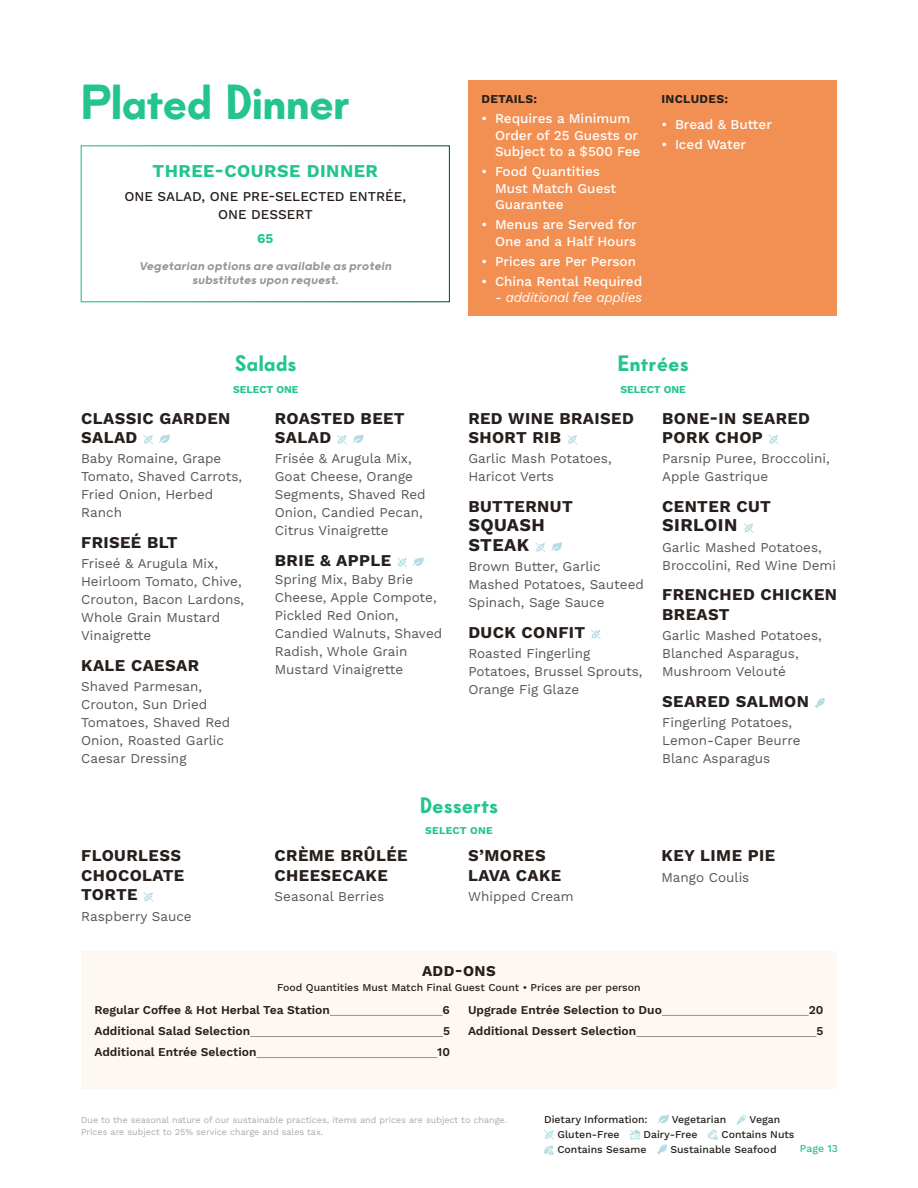
<style>
.page{position:relative;width:918px;height:1188px;background:#fff}
.page>*{position:absolute;margin:0;border:0;box-sizing:border-box;transform-origin:0 0}
.t1{font:49.5px "Poster Boy";color:#23c490}
.Category_Name{font:22.5px "Poster Boy";letter-spacing:.025em;color:#23c490}
.Menu_Item{font:700 18px "Work Sans";letter-spacing:.025em;color:#23c490}
.Menu_Item-2{font:700 18px/19.5px "Work Sans";letter-spacing:.025em;color:#261f1c}
.Menu_Item-3{font:700 16.5px/19.5px "Work Sans";letter-spacing:.025em;color:#261f1c}
.Add-ons{font:700 15px "Work Sans";letter-spacing:.025em;color:#261f1c}
.Menu_Item_Description{font:13.5px/18px "Work Sans";color:#53575a}
.t2{font:500 13.5px/16.5px "Work Sans";color:#fff}
.Menu_Item-4{font:13.5px/18px "Work Sans";color:#53575a}
.Served_With{font:italic 500 13.5px/13.5px "Grold";color:#979392;text-align:center}
.Text_-_Small{font:500 13.5px/18px "Work Sans";color:#261f1c;text-align:center}
.t3{font:italic 13.5px "Work Sans";letter-spacing:-.02em;color:#fff}
.Text_-_Small-2{font:700 13.5px "Work Sans";color:#23c490}
.Text_Small{font:600 12px "Work Sans";color:#261f1c}
.Details_Includes{font:700 12px "Work Sans";letter-spacing:.025em;color:#261f1c}
.Subtext{font:500 10.5px "Work Sans";color:#261f1c}
.Menu_Item_Description-2{font:10.5px "Work Sans";color:#23c490}
.Category_Name-2{font:700 10.5px "Work Sans";letter-spacing:.025em;color:#23c490}
.t4{font:500 10.5px "Work Sans";color:#23c490}
.t5{font:9px/12px "Work Sans";color:#a9abac}
.s1{font-family:"Grold";font-weight:500;font-size:21.75px}
</style>
<div class="page">
<svg style="left:658px;top:1114px;width:11px;height:9px"></svg>
<svg style="left:736px;top:1115px;width:11px;height:10px"></svg>
<svg style="left:630px;top:1130px;width:10px;height:10px"></svg>
<svg style="left:708px;top:1130px;width:10px;height:10px"></svg>
<svg style="left:544px;top:1130px;width:10px;height:25px"></svg>
<svg style="left:657px;top:1144px;width:10px;height:11px"></svg>
<div style="left:468px;top:81px;width:369px;height:235px;background:#f29054"></div>
<div style="left:81px;top:145px;width:369px;height:157px;border:1px solid #fff"></div>
<svg style="left:143px;top:435px;width:10px;height:10px"></svg>
<svg style="left:159px;top:434px;width:11px;height:9px"></svg>
<svg style="left:337px;top:435px;width:10px;height:10px"></svg>
<svg style="left:353px;top:434px;width:11px;height:9px"></svg>
<svg style="left:397px;top:558px;width:10px;height:9px"></svg>
<svg style="left:413px;top:557px;width:11px;height:9px"></svg>
<svg style="left:144px;top:892px;width:9px;height:10px"></svg>
<svg style="left:567px;top:435px;width:10px;height:10px"></svg>
<svg style="left:536px;top:543px;width:9px;height:9px"></svg>
<svg style="left:551px;top:542px;width:11px;height:9px"></svg>
<svg style="left:591px;top:629px;width:10px;height:10px"></svg>
<svg style="left:769px;top:435px;width:10px;height:10px"></svg>
<svg style="left:744px;top:523px;width:10px;height:10px"></svg>
<svg style="left:815px;top:698px;width:10px;height:10px"></svg>
<div style="left:81px;top:951px;width:756px;height:137px;background:#fdf9f2"></div>
<hr style="left:330px;top:1015px;width:113px;height:1px;background:#979392">
<hr style="left:250px;top:1036px;width:193px;height:1px;background:#979392">
<hr style="left:256px;top:1057px;width:181px;height:1px;background:#979392">
<hr style="left:662px;top:1015px;width:147px;height:1px;background:#979392">
<hr style="left:636px;top:1036px;width:181px;height:1px;background:#979392">
<h1 class="t1" style="left:81px;top:80px;width:270px">Plated Dinner</h1>
<p class="Menu_Item" style="left:153px;top:161px;width:227px">THREE-COURSE DINNER</p>
<p class="Text_-_Small" style="left:124px;top:188px;width:283px">ONE SALAD, ONE PRE-SELECTED ENTRÉE,<br>ONE DESSERT</p>
<p class="Text_-_Small-2" style="left:257px;top:231px;width:18px">65</p>
<p class="Served_With" style="left:139px;top:259px;width:254px">Vegetarian options are available as protein substitutes upon request.</p>
<p class="Category_Name" style="left:235px;top:353px;width:63px">Salads</p>
<p class="Menu_Item_Description-2" style="left:233px;top:381px;width:67px">SELECT ONE</p>
<p class="Menu_Item-3" style="left:81px;top:409px;width:151px">CLASSIC GARDEN<br>SALAD</p>
<p class="Menu_Item_Description" style="left:81px;top:449px;width:163px">Baby Romaine, Grape<br>Tomato, Shaved Carrots,<br>Fried Onion, Herbed<br>Ranch</p>
<p class="Menu_Item-3" style="left:81px;top:533px;width:98px">FRISEÉ BLT</p>
<p class="Menu_Item_Description" style="left:81px;top:554px;width:164px">Friseé &amp; Arugula Mix,<br>Heirloom Tomato, Chive,<br>Crouton, Bacon Lardons,<br>Whole Grain Mustard<br>Vinaigrette</p>
<p class="Menu_Item-3" style="left:81px;top:656px;width:119px">KALE CAESAR</p>
<p class="Menu_Item_Description" style="left:81px;top:677px;width:151px">Shaved Parmesan,<br>Crouton, Sun Dried<br>Tomatoes, Shaved Red<br>Onion, Roasted Garlic<br>Caesar Dressing</p>
<p class="Menu_Item-3" style="left:275px;top:409px;width:131px">ROASTED BEET<br>SALAD</p>
<p class="Menu_Item_Description" style="left:275px;top:449px;width:152px">Frisée &amp; Arugula Mix,<br>Goat Cheese, Orange<br>Segments, Shaved Red<br>Onion, Candied Pecan,<br>Citrus Vinaigrette</p>
<p class="Menu_Item-3" style="left:275px;top:551px;width:118px">BRIE &amp; APPLE</p>
<p class="Menu_Item-4" style="left:275px;top:570px;width:169px">Spring Mix, Baby Brie<br>Cheese, Apple Compote,<br>Pickled Red Onion,<br>Candied Walnuts, Shaved<br>Radish, Whole Grain<br>Mustard Vinaigrette</p>
<p class="Details_Includes" style="left:482px;top:92px;width:57px">DETAILS:</p>
<p class="t2" style="left:495px;top:111px;width:147px;text-indent:-14px">• Requires a Minimum<br>Order of 25 Guests or<br>Subject to a $500 Fee</p>
<p class="t2" style="left:495px;top:164px;width:123px;text-indent:-14px">• Food Quantities<br>Must Match Guest<br>Guarantee</p>
<p class="t2" style="left:482px;top:217px;width:157px;text-align:right">• Menus are Served for<br>One and a Half Hours</p>
<p class="t2" style="left:482px;top:253px;width:156px">• Prices are Per Person</p>
<p class="t2" style="left:482px;top:274px;width:162px">• China Rental Required</p>
<p class="t3" style="left:495px;top:287px;width:149px">- additional fee applies</p>
<p class="Details_Includes" style="left:662px;top:92px;width:68px">INCLUDES:</p>
<p class="t2" style="left:662px;top:117px;width:112px">• Bread &amp; Butter</p>
<p class="t2" style="left:662px;top:137px;width:86px">• Iced Water</p>
<p class="Category_Name" style="left:618px;top:353px;width:72px">Entr<span class="s1">é</span>es</p>
<p class="Menu_Item_Description-2" style="left:621px;top:381px;width:67px">SELECT ONE</p>
<p class="Menu_Item-3" style="left:468px;top:409px;width:167px">RED WINE BRAISED<br>SHORT RIB</p>
<p class="Menu_Item_Description" style="left:468px;top:449px;width:145px">Garlic Mash Potatoes,<br>Haricot Verts</p>
<p class="Menu_Item-3" style="left:468px;top:497px;width:106px">BUTTERNUT</p>
<p class="Menu_Item-2" style="left:468px;top:516px;width:78px">SQUASH<br>STEAK</p>
<p class="Menu_Item_Description" style="left:468px;top:557px;width:177px">Brown Butter, Garlic<br>Mashed Potatoes, Sauteed<br>Spinach, Sage Sauce</p>
<p class="Menu_Item-3" style="left:468px;top:623px;width:118px">DUCK CONFIT</p>
<p class="Menu_Item_Description" style="left:468px;top:644px;width:176px">Roasted Fingerling<br>Potatoes, Brussel Sprouts,<br>Orange Fig Glaze</p>
<p class="Menu_Item-3" style="left:662px;top:409px;width:149px">BONE-IN SEARED<br>PORK CHOP</p>
<p class="Menu_Item_Description" style="left:662px;top:449px;width:169px">Parsnip Puree, Broccolini,<br>Apple Gastrique</p>
<p class="Menu_Item-3" style="left:662px;top:497px;width:110px">CENTER CUT</p>
<p class="Menu_Item-2" style="left:662px;top:516px;width:77px">SIRLOIN</p>
<p class="Menu_Item_Description" style="left:662px;top:537px;width:175px">Garlic Mashed Potatoes,<br>Broccolini, Red Wine Demi</p>
<p class="Menu_Item-3" style="left:662px;top:586px;width:176px">FRENCHED CHICKEN<br>BREAST</p>
<p class="Menu_Item_Description" style="left:662px;top:626px;width:161px">Garlic Mashed Potatoes,<br>Blanched Asparagus,<br>Mushroom Velouté</p>
<p class="Menu_Item-3" style="left:662px;top:692px;width:148px">SEARED SALMON</p>
<p class="Menu_Item_Description" style="left:662px;top:713px;width:140px">Fingerling Potatoes,<br>Lemon-Caper Beurre<br>Blanc Asparagus</p>
<p class="Menu_Item-3" style="left:81px;top:847px;width:105px">FLOURLESS<br>CHOCOLATE<br>TORTE</p>
<p class="Menu_Item_Description" style="left:81px;top:906px;width:112px">Raspberry Sauce</p>
<p class="Menu_Item-3" style="left:275px;top:847px;width:135px">CRÈME BRÛLÉE<br>CHEESECAKE</p>
<p class="Menu_Item_Description" style="left:275px;top:887px;width:111px">Seasonal Berries</p>
<p class="Category_Name" style="left:420px;top:795px;width:79px">Desserts</p>
<p class="Category_Name-2" style="left:425px;top:825px;width:69px">SELECT ONE</p>
<p class="Menu_Item-3" style="left:468px;top:847px;width:95px">S’MORES<br>LAVA CAKE</p>
<p class="Menu_Item_Description" style="left:468px;top:887px;width:107px">Whipped Cream</p>
<p class="Menu_Item-3" style="left:662px;top:847px;width:115px">KEY LIME PIE</p>
<p class="Menu_Item_Description" style="left:662px;top:867px;width:89px">Mango Coulis</p>
<p class="Add-ons" style="left:422px;top:962px;width:75px">ADD-ONS</p>
<p class="Subtext" style="left:277px;top:981px;width:365px">Food Quantities Must Match Final Guest Count • Prices are per person</p>
<p class="Text_Small" style="left:94px;top:1003px;width:237px">Regular Coffee &amp; Hot Herbal Tea Station</p>
<p class="Text_Small" style="left:443px;top:1003px;width:9px">6</p>
<p class="Text_Small" style="left:94px;top:1024px;width:157px">Additional Salad Selection</p>
<p class="Text_Small" style="left:443px;top:1024px;width:8px">5</p>
<p class="Text_Small" style="left:94px;top:1045px;width:163px">Additional Entrée Selection</p>
<p class="Text_Small" style="left:437px;top:1045px;width:14px">10</p>
<p class="Text_Small" style="left:468px;top:1003px;width:195px">Upgrade Entrée Selection to Duo</p>
<p class="Text_Small" style="left:809px;top:1003px;width:16px">20</p>
<p class="Text_Small" style="left:468px;top:1024px;width:170px">Additional Dessert Selection</p>
<p class="Text_Small" style="left:817px;top:1024px;width:8px">5</p>
<p class="t5" style="left:81px;top:1113px;width:428px">Due to the seasonal nature of our sustainable practices, items and prices are subject to change.<br>Prices are subject to 25% service charge and sales tax.</p>
<p class="Subtext" style="left:544px;top:1113px;width:105px">Dietary Information:</p>
<p class="Subtext" style="left:672px;top:1113px;width:56px">Vegetarian</p>
<p class="Subtext" style="left:750px;top:1113px;width:32px">Vegan</p>
<p class="Subtext" style="left:557px;top:1128px;width:64px">Gluten-Free</p>
<p class="Subtext" style="left:644px;top:1128px;width:56px">Dairy-Free</p>
<p class="Subtext" style="left:722px;top:1128px;width:74px">Contains Nuts</p>
<p class="Subtext" style="left:557px;top:1143px;width:91px">Contains Sesame</p>
<p class="Subtext" style="left:670px;top:1143px;width:108px">Sustainable Seafood</p>
<p class="t4" style="left:800px;top:1142px;width:40px">Page 13</p>
</div>
